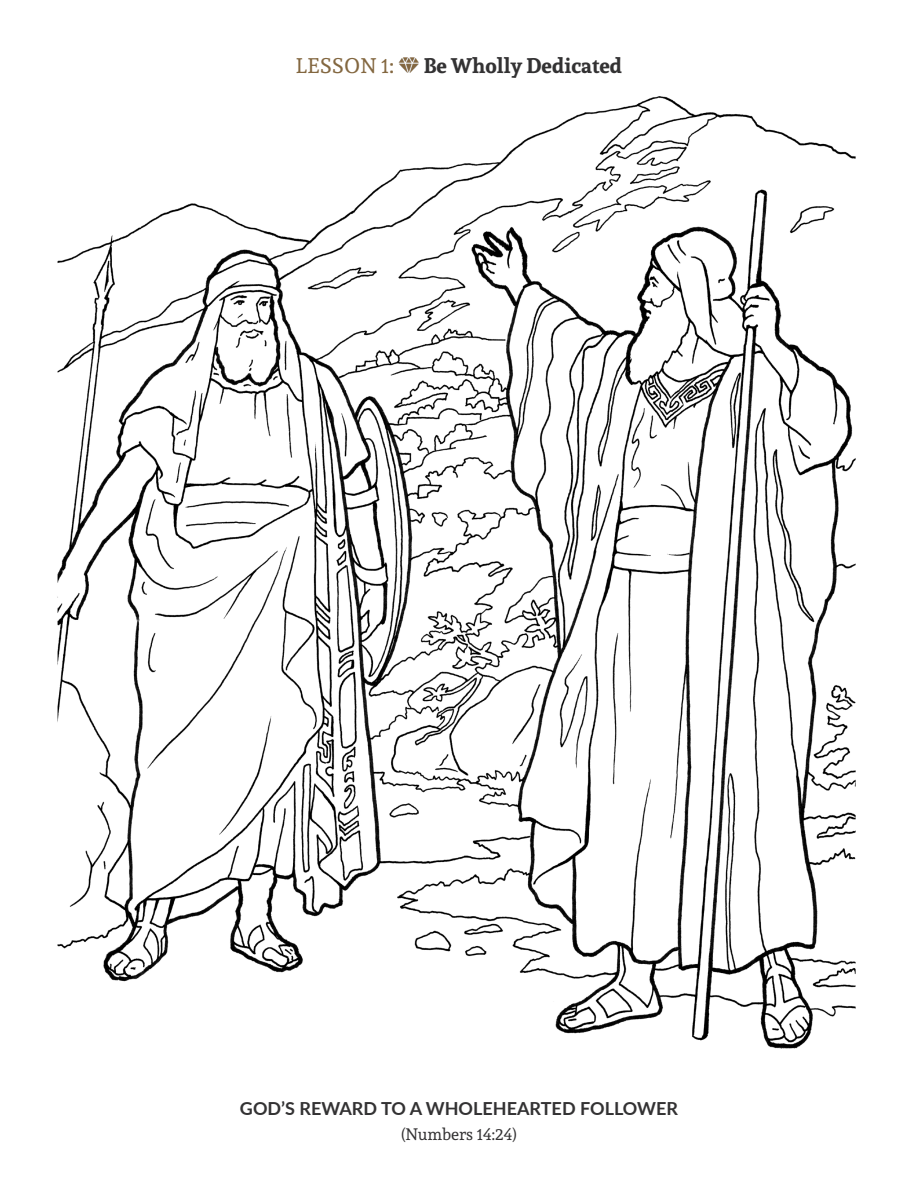
<style>
.page{position:relative;width:918px;height:1188px;background:#fff}
.page>*{position:absolute;margin:0;border:0;box-sizing:border-box;transform-origin:0 0}
.Coloring_page_Header{font:700 21px "Andada";color:#333233}
.Coloring_page_Header-2{font:21px "Andada";letter-spacing:.02em;color:#836740}
.Coloring_Page_Title{font:700 18px "Lato";color:#333233}
.Coloring_Page_Refere{font:16.5px "Andada";color:#333233}
</style>
<div class="page">
<img style="left:57px;top:96px;width:799px;height:953px">
<img style="left:398px;top:57px;width:21px;height:16px">
<p class="Coloring_page_Header-2" style="left:296px;top:52px;width:99px">LESSON 1:</p>
<p class="Coloring_page_Header" style="left:423px;top:51px;width:200px">Be Wholly Dedicated</p>
<p class="Coloring_Page_Title" style="left:240px;top:1095px;width:440px">GOD’S REWARD TO A WHOLEHEARTED FOLLOWER</p>
<p class="Coloring_Page_Refere" style="left:401px;top:1124px;width:117px">(Numbers 14:24)</p>
</div>
